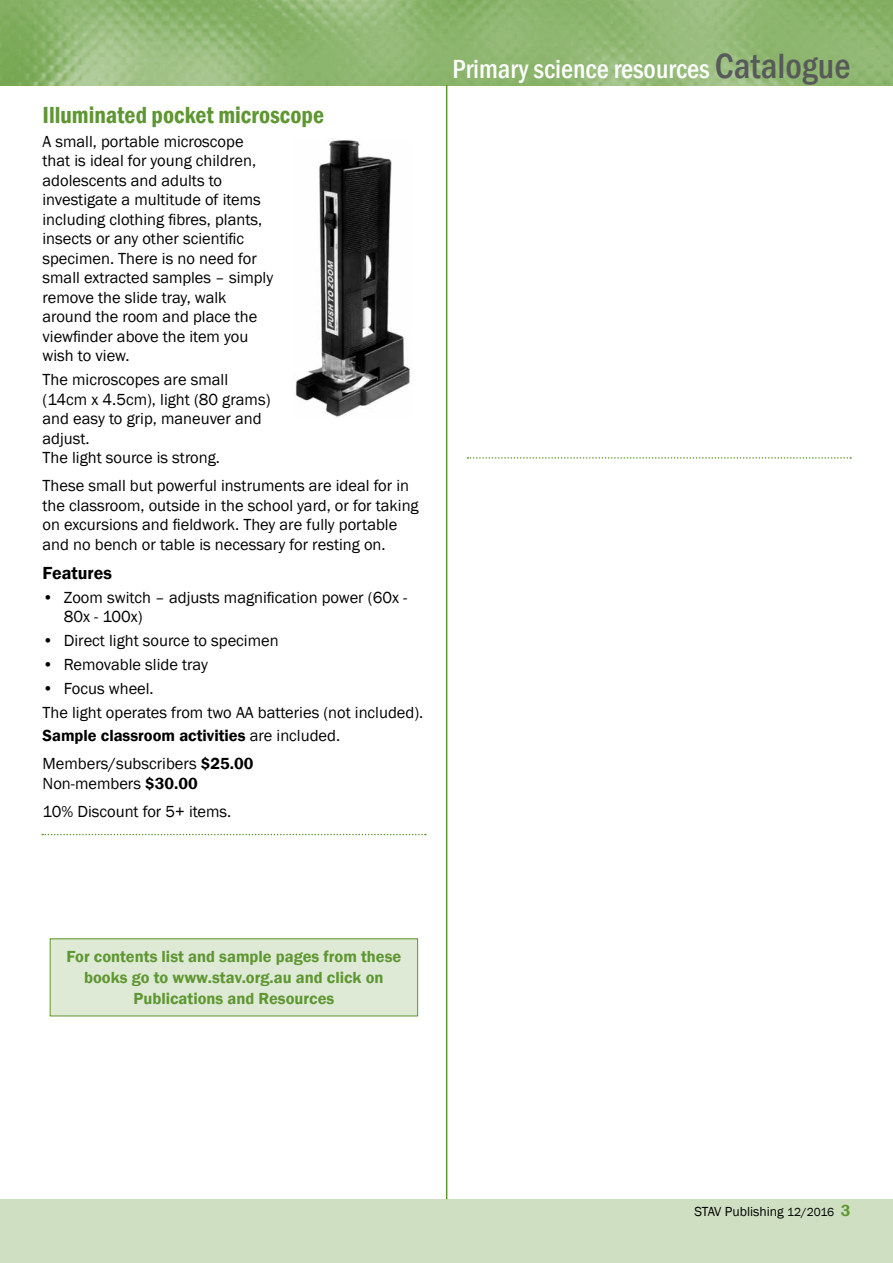
<style>
.page{position:relative;width:893px;height:1263px;background:#fff}
.page>*{position:absolute;margin:0;border:0;box-sizing:border-box;transform-origin:0 0}
.t1{font:500 condensed 27px "Franklin Gothic";color:#fff}
.t2{font:600 condensed 24px "Franklin Gothic";color:#5e9732}
.t3{font:600 18px "Franklin Gothic";color:#000}
.t4{font:16.5px/19.5px "Franklin Gothic";color:#000}
.t5{font:600 16.5px/21px "Franklin Gothic";color:#5e9732;text-align:center}
.t6{font:13.5px "Franklin Gothic";color:#000}
.s1{font-weight:600}
.s2{font-size:36px;color:#58595b}
.s3{font-size:12px}
.s4{font-weight:600;font-size:16.5px;color:#5e9732}
</style>
<div class="page">
<div style="left:0;top:1199px;width:893px;height:64px;background:#cfe0c2"></div>
<img style="left:1px;top:0;width:892px;height:85px">
<img style="left:295px;top:140px;width:115px;height:278px">
<hr style="left:446px;top:85px;width:1px;height:1114px;background:#5e9732">
<svg style="left:42px;top:834px;width:384px;height:1px"></svg>
<svg style="left:467px;top:457px;width:384px;height:2px"></svg>
<div style="left:50px;top:939px;width:368px;height:77px;background:#dfead6"></div>
<div style="left:50px;top:938px;width:368px;height:78px;border:1px solid #5e9732"></div>
<h2 class="t2" style="left:43px;top:99px;width:283px">Illuminated pocket microscope</h2>
<p class="t4" style="left:43px;top:132px;width:232px">A small, portable microscope that is ideal for young children, adolescents and adults to investigate a multitude of items including clothing fibres, plants, insects or any other scientific specimen. There is no need for small extracted samples – simply remove the slide tray, walk around the room and place the viewfinder above the item you wish to view.</p>
<p class="t4" style="left:43px;top:370px;width:229px">The microscopes are small (14cm x 4.5cm), light (80 grams) and easy to grip, maneuver and adjust.<br>The light source is strong.</p>
<p class="t4" style="left:43px;top:476px;width:378px">These small but powerful instruments are ideal for in the classroom, outside in the school yard, or for taking on excursions and fieldwork. They are fully portable and no bench or table is necessary for resting on.</p>
<p class="t3" style="left:43px;top:562px;width:71px">Features</p>
<p class="t4" style="left:64px;top:588px;width:345px;text-indent:-21px">• Zoom switch – adjusts magnification power (60x -<br>80x - 100x)</p>
<p class="t4" style="left:43px;top:631px;width:238px">• Direct light source to specimen</p>
<p class="t4" style="left:43px;top:655px;width:167px">• Removable slide tray</p>
<p class="t4" style="left:43px;top:677px;width:382px;line-height:23.7px">• Focus wheel.<br>The light operates from two AA batteries (not included).<br><span class="s1">Sample classroom activities</span> are included.</p>
<p class="t4" style="left:43px;top:754px;width:212px">Members/subscribers <span class="s1">$25.00<br></span>Non-members <span class="s1">$30.00</span></p>
<p class="t4" style="left:43px;top:802px;width:190px">10% Discount for 5+ items.</p>
<h1 class="t1" style="left:452px;top:51px;width:399px">Primary science resources <span class="s2">Catalogue</span></h1>
<p class="t5" style="left:66px;top:946px;width:336px">For contents list and sample pages from these books go to www.stav.org.au and click on<br>Publications and Resources</p>
<p class="t6" style="left:694px;top:1203px;width:157px">STAV Publishing <span class="s3">12/2016</span> <span class="s4">3</span></p>
</div>
